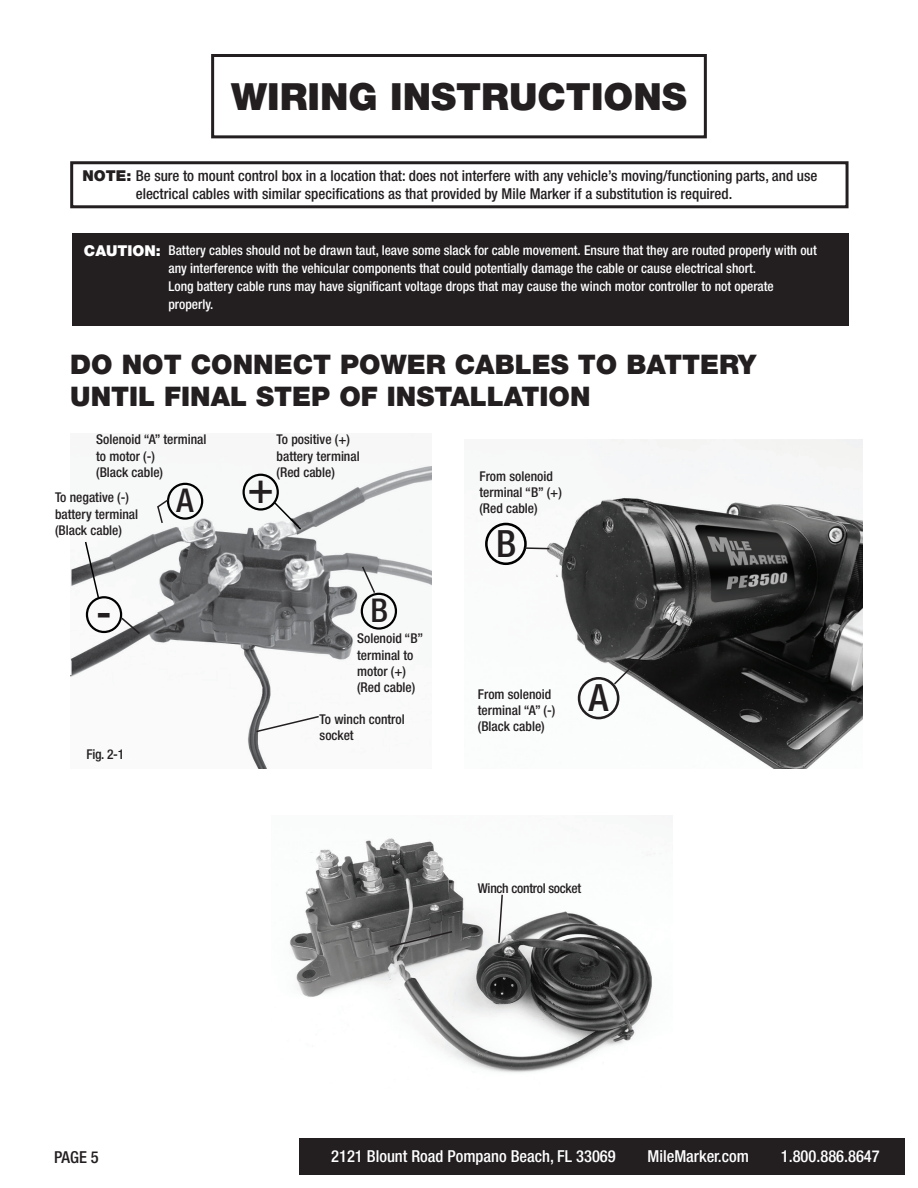
<style>
.page{position:relative;width:918px;height:1188px;background:#fff}
.page>*{position:absolute;margin:0;border:0;box-sizing:border-box;transform-origin:0 0}
.t1{font:500 condensed 44.1px "Helvetica Neue LT Std";color:#231f20}
.t2{font:500 condensed 37.65px "Helvetica Neue LT Std";color:#231f20}
.t3{font:900 37.5px "Helvetica Neue LT Std";color:#231f20}
.t4{font:500 condensed 32.85px "Helvetica Neue LT Std";color:#231f20}
.t5{font:900 27px "Helvetica Neue LT Std";color:#231f20}
.t6{font:500 condensed 16.5px "Helvetica Neue LT Std";color:#fff}
.t7{font:500 condensed 16.5px "Helvetica Neue LT Std";color:#231f20}
.t8{font:500 condensed 15px "Helvetica Neue LT Std";color:#231f20}
.t9{font:900 15px "Helvetica Neue LT Std";color:#fff}
.t10{font:500 condensed 13.5px/18px "Helvetica Neue LT Std";color:#fff}
.t11{font:500 condensed 13.5px "Helvetica Neue LT Std";color:#231f20}
.t12{font:500 condensed 13.5px "Helvetica Neue LT Std";letter-spacing:-.02em;color:#231f20}
.s1{font-weight:900;font-stretch:normal}
</style>
<div class="page">
<div style="left:70px;top:161px;width:779px;height:47px;border:3px solid #231f20"></div>
<div style="left:72px;top:234px;width:777px;height:92px;background:#231f20"></div>
<img style="left:71px;top:434px;width:361px;height:335px">
<div style="left:211px;top:54px;width:496px;height:84px;border:3px solid #231f20"></div>
<div style="left:299px;top:1138px;width:605px;height:37px;background:#231f20"></div>
<img style="left:289px;top:815px;width:384px;height:258px">
<img style="left:485px;top:439px;width:378px;height:330px">
<div style="left:485px;top:523px;width:42px;height:42px;border:3px solid #000;border-radius:50%"></div>
<div style="left:578px;top:677px;width:41px;height:42px;border:3px solid #231f20;border-radius:50%"></div>
<div style="left:167px;top:483px;width:36px;height:37px;border:2px solid #000;border-radius:50%"></div>
<div style="left:361px;top:593px;width:36px;height:37px;border:2px solid #000;border-radius:50%"></div>
<div style="left:86px;top:596px;width:36px;height:37px;border:2px solid #000;border-radius:50%"></div>
<div style="left:243px;top:474px;width:36px;height:37px;border:2px solid #000;border-radius:50%"></div>
<svg style="left:272px;top:500px;width:31px;height:31px"></svg>
<svg style="left:84px;top:540px;width:16px;height:60px"></svg>
<svg style="left:120px;top:616px;width:22px;height:20px"></svg>
<svg style="left:255px;top:715px;width:66px;height:18px"></svg>
<svg style="left:361px;top:565px;width:16px;height:30px"></svg>
<svg style="left:155px;top:498px;width:15px;height:27px"></svg>
<svg style="left:612px;top:619px;width:67px;height:67px;background:#464646"></svg>
<svg style="left:523px;top:547px;width:28px;height:3px"></svg>
<svg style="left:388px;top:930px;width:66px;height:18px"></svg>
<svg style="left:497px;top:893px;width:7px;height:51px"></svg>
<p class="t3" style="left:231px;top:75px;width:457px">WIRING INSTRUCTIONS</p>
<p class="t8" style="left:82px;top:166px;width:737px"><span class="s1">NOTE:</span> Be sure to mount control box in a location that: does not interfere with any vehicle’s moving/functioning parts, and use</p>
<p class="t8" style="left:136px;top:184px;width:598px">electrical cables with similar specifications as that provided by Mile Marker if a substitution is required.</p>
<p class="t9" style="left:84px;top:242px;width:78px">CAUTION:</p>
<p class="t10" style="left:168px;top:241px;width:650px">Battery cables should not be drawn taut, leave some slack for cable movement. Ensure that they are routed properly with out any interference with the vehicular components that could potentially damage the cable or cause electrical short.</p>
<p class="t10" style="left:168px;top:277px;width:607px">Long battery cable runs may have significant voltage drops that may cause the winch motor controller to not operate</p>
<p class="t10" style="left:168px;top:295px;width:46px">properly.</p>
<p class="t5" style="left:70px;top:348px;width:687px">DO NOT CONNECT POWER CABLES TO BATTERY</p>
<p class="t5" style="left:70px;top:381px;width:522px">UNTIL FINAL STEP OF INSTALLATION</p>
<p class="t11" style="left:96px;top:431px;width:112px">Solenoid “A” terminal</p>
<p class="t11" style="left:96px;top:448px;width:60px">to motor (-)</p>
<p class="t11" style="left:96px;top:464px;width:68px">(Black cable)</p>
<p class="t11" style="left:55px;top:490px;width:75px">To negative (-)</p>
<p class="t11" style="left:55px;top:506px;width:85px">battery terminal</p>
<p class="t11" style="left:55px;top:522px;width:68px">(Black cable)</p>
<p class="t1" style="left:96px;top:586px;width:17px">-</p>
<p class="t4" style="left:177px;top:481px;width:19px">A</p>
<p class="t11" style="left:86px;top:746px;width:39px">Fig. 2-1</p>
<p class="t11" style="left:277px;top:431px;width:75px">To positive (+)</p>
<p class="t11" style="left:277px;top:448px;width:85px">battery terminal</p>
<p class="t11" style="left:277px;top:464px;width:60px">(Red cable)</p>
<p class="t1" style="left:247px;top:462px;width:28px">+</p>
<p class="t4" style="left:370px;top:591px;width:19px">B</p>
<p class="t11" style="left:357px;top:631px;width:68px">Solenoid “B”</p>
<p class="t11" style="left:357px;top:647px;width:58px">terminal to</p>
<p class="t11" style="left:357px;top:663px;width:50px">motor (+)</p>
<p class="t11" style="left:357px;top:679px;width:60px">(Red cable)</p>
<p class="t11" style="left:320px;top:711px;width:87px">To winch control</p>
<p class="t11" style="left:320px;top:727px;width:36px">socket</p>
<p class="t11" style="left:479px;top:468px;width:75px">From solenoid</p>
<p class="t11" style="left:479px;top:484px;width:84px">terminal “B” (+)</p>
<p class="t11" style="left:479px;top:500px;width:60px">(Red cable)</p>
<p class="t2" style="left:496px;top:521px;width:22px">B</p>
<p class="t11" style="left:478px;top:686px;width:75px">From solenoid</p>
<p class="t11" style="left:478px;top:702px;width:79px">terminal “A” (-)</p>
<p class="t11" style="left:478px;top:718px;width:68px">(Black cable)</p>
<p class="t2" style="left:589px;top:675px;width:21px">A</p>
<p class="t12" style="left:478px;top:880px;width:105px">Winch control socket</p>
<p class="t7" style="left:54px;top:1147px;width:46px">PAGE 5</p>
<p class="t6" style="left:331px;top:1146px;width:286px">2121 Blount Road Pompano Beach, FL 33069</p>
<p class="t6" style="left:648px;top:1146px;width:103px">MileMarker.com</p>
<p class="t6" style="left:781px;top:1146px;width:100px">1.800.886.8647</p>
</div>
